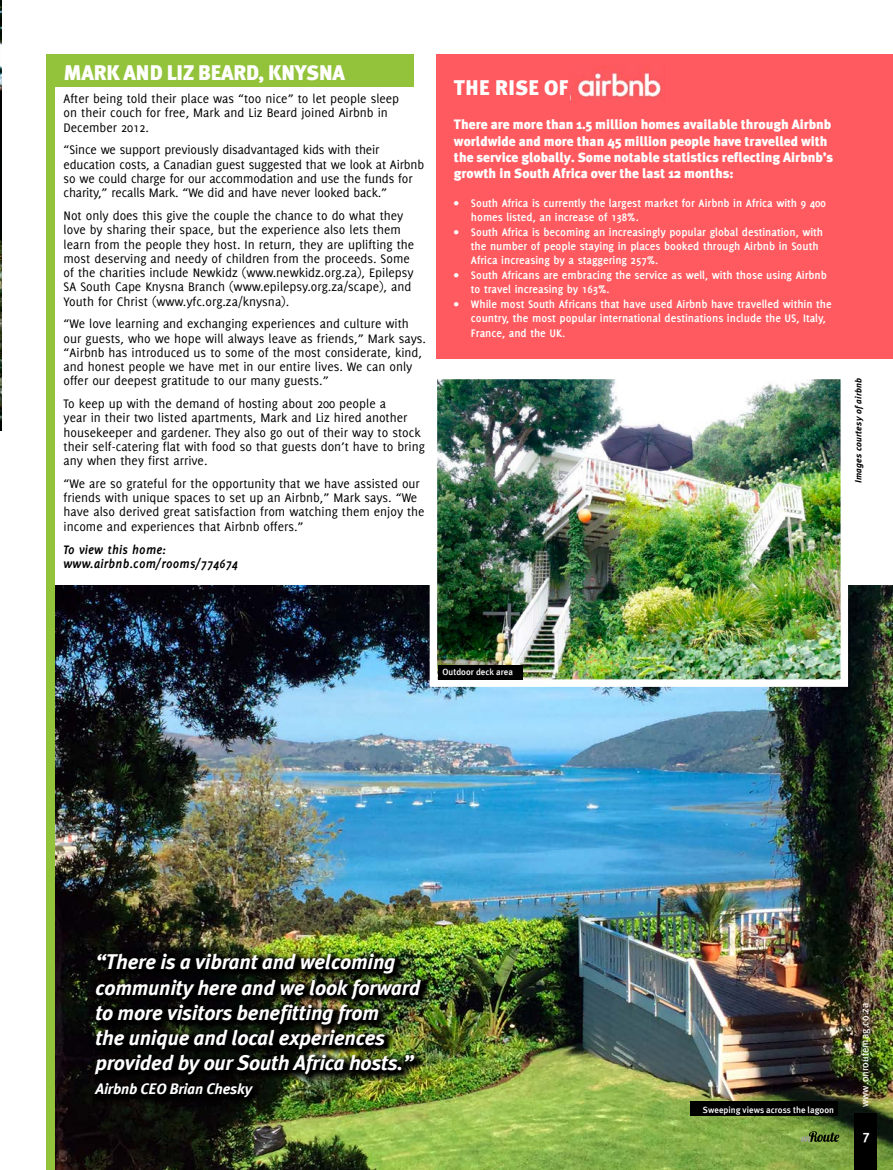
<style>
.page{position:relative;width:893px;height:1170px;background:#fff}
.page>*{position:absolute;margin:0;border:0;box-sizing:border-box;transform-origin:0 0}
.t1{font:italic 700 21px/25.2px "Meta Plus";letter-spacing:-.01em;color:#fff}
.t2{font:900 21px "Meta Plus";letter-spacing:-.025em;color:#fff}
.t3{font:900 21px "Meta Plus";color:#fff}
.t4{font:italic 700 15px "Meta Plus";letter-spacing:-.01em;color:#fff}
.t5{font:13.5px/14.2px "Delicious";color:#000}
.t6{font:900 13.5px/16.2px "Meta Plus";color:#fff}
.t7{font:italic 700 13.5px/14.2px "Delicious";letter-spacing:.01em;color:#000}
.t8{font:13.5px "Meta Plus Bold Caps";color:#fff}
.t9{font:700 12px/14.4px "Delicious";color:#fff}
.t10{font:10.5px "Meta Plus";color:#fff}
.t11{font:500 9px "Meta Plus";color:#fff}
.t12{font:italic 700 9px "Meta Plus";letter-spacing:.025em;color:#000}
</style>
<div class="page">
<img style="left:54px;top:585px;width:839px;height:584px">
<div style="left:437px;top:54px;width:456px;height:305px;background:#ff5a5f"></div>
<img style="left:89px;top:948px;width:344px;height:160px">
<img style="left:0;top:0;width:1px;height:430px">
<div style="left:855px;top:1113px;width:22px;height:56px;background:#000"></div>
<svg style="left:801px;top:1131px;width:38px;height:10px"></svg>
<img style="left:439px;top:380px;width:400px;height:297px">
<div style="left:430px;top:371px;width:418px;height:315px;border:8px solid #fff"></div>
<div style="left:47px;top:54px;width:367px;height:33px;background:#93c23b"></div>
<div style="left:46px;top:54px;width:8px;height:1115px;background:#93c23b"></div>
<img style="left:571px;top:72px;width:91px;height:28px">
<div style="left:438px;top:664px;width:85px;height:15px;background:#000"></div>
<div style="left:690px;top:1101px;width:148px;height:15px;background:#000"></div>
<h1 class="t2" style="left:64px;top:61px;width:283px">MARK AND LIZ BEARD, KNYSNA</h1>
<p class="t5" style="left:64px;top:91px;width:337px">After being told their place was “too nice” to let people sleep on their couch for free, Mark and Liz Beard joined Airbnb in<br>December 2012.</p>
<p class="t5" style="left:64px;top:143px;width:362px">“Since we support previously disadvantaged kids with their education costs, a Canadian guest suggested that we look at Airbnb so we could charge for our accommodation and use the funds for charity,” recalls Mark. “We did and have never looked back.”</p>
<p class="t5" style="left:64px;top:208px;width:352px">Not only does this give the couple the chance to do what they love by sharing their space, but the experience also lets them learn from the people they host. In return, they are uplifting the most deserving and needy of children from the proceeds. Some of the charities include Newkidz (www.newkidz.org.za), Epilepsy SA South Cape Knysna Branch (www.epilepsy.org.za/scape), and Youth for Christ (www.yfc.org.za/knysna).</p>
<p class="t5" style="left:64px;top:316px;width:364px">“We love learning and exchanging experiences and culture with our guests, who we hope will always leave as friends,” Mark says. “Airbnb has introduced us to some of the most considerate, kind, and honest people we have met in our entire lives. We can only offer our deepest gratitude to our many guests.”</p>
<p class="t5" style="left:64px;top:396px;width:363px">To keep up with the demand of hosting about 200 people a<br>year in their two listed apartments, Mark and Liz hired another housekeeper and gardener. They also go out of their way to stock their self-catering flat with food so that guests don’t have to bring any when they first arrive.</p>
<p class="t5" style="left:64px;top:476px;width:363px">“We are so grateful for the opportunity that we have assisted our friends with unique spaces to set up an Airbnb,” Mark says. “We have also derived great satisfaction from watching them enjoy the income and experiences that Airbnb offers.”</p>
<p class="t7" style="left:64px;top:542px;width:176px">To view this home: www.airbnb.com/rooms/774674</p>
<h1 class="t3" style="left:454px;top:75px;width:116px">THE RISE OF</h1>
<p class="t6" style="left:454px;top:117px;width:381px">There are more than 1.5 million homes available through Airbnb worldwide and more than 45 million people have travelled with the service globally. Some notable statistics reflecting Airbnb’s growth in South Africa over the last 12 months:</p>
<p class="t9" style="left:471px;top:195px;width:356px;text-indent:-17px">• South Africa is currently the largest market for Airbnb in Africa with 9 400 homes listed, an increase of 138%.</p>
<p class="t9" style="left:471px;top:224px;width:354px;text-indent:-17px">• South Africa is becoming an increasingly popular global destination, with the number of people staying in places booked through Airbnb in South<br>Africa increasing by a staggering 257%.</p>
<p class="t9" style="left:471px;top:267px;width:357px;text-indent:-17px">• South Africans are embracing the service as well, with those using Airbnb to travel increasing by 163%.</p>
<p class="t9" style="left:471px;top:296px;width:362px;text-indent:-17px">• While most South Africans that have used Airbnb have travelled within the country, the most popular international destinations include the US, Italy,<br>France, and the UK.</p>
<p class="t12" style="left:853px;top:483px;width:107px;rotate:-90deg">Images courtesy of airbnb</p>
<p class="t11" style="left:442px;top:667px;width:72px">Outdoor deck area</p>
<h1 class="t1" style="left:95px;top:949px;width:327px">“There is a vibrant and welcoming community here and we look forward to more visitors benefitting from<br>the unique and local experiences provided by our South Africa hosts.”</h1>
<p class="t4" style="left:95px;top:1080px;width:158px">Airbnb CEO Brian Chesky</p>
<p class="t11" style="left:703px;top:1104px;width:133px">Sweeping views across the lagoon</p>
<p class="t10" style="left:859px;top:1107px;width:106px;rotate:-90deg">www.onroutemag.co.za</p>
<p class="t8" style="left:862px;top:1129px;width:9px">7</p>
</div>
